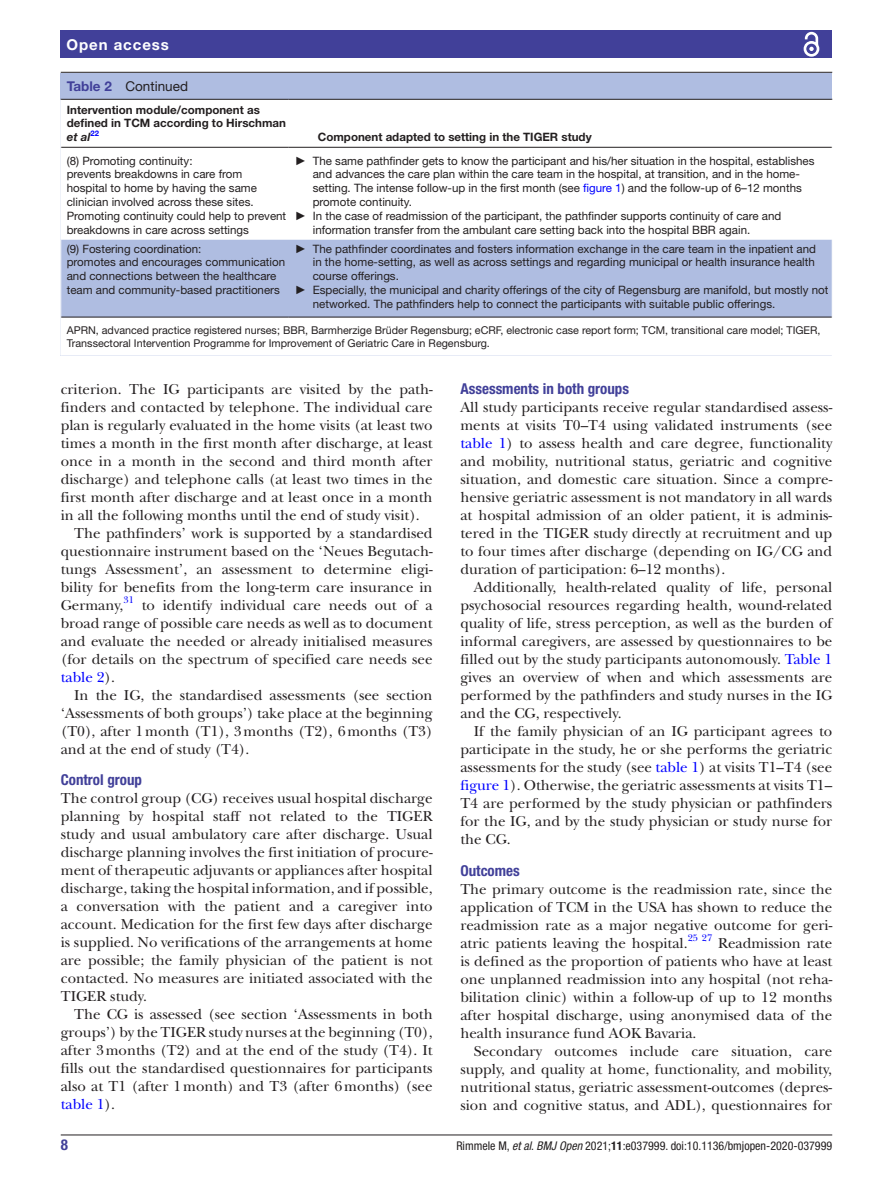
<style>
.page{position:relative;width:893px;height:1191px;background:#fff}
.page>*{position:absolute;margin:0;border:0;box-sizing:border-box;transform-origin:0 0}
.t1{font:15px/18px "New Baskerville";color:#231f20;text-align:justify}
.t2{font:700 condensed 15px "Helvetica Neue LT Std";color:#414099}
.t3{font:700 15px "Helvetica Neue LT Std";letter-spacing:.065em;color:#fff}
.t4{font:13.5px "Helvetica Neue LT Std";color:#231f20}
.t5{font:condensed 12px "Helvetica Neue LT Std";color:#231f20}
.t6{font:11.55px/13.8px "Helvetica Neue LT Std";color:#231f20}
.t7{font:700 11.55px/13.8px "Helvetica Neue LT Std";color:#231f20}
.t8{font:10.8px/12.9px "Helvetica Neue LT Std";color:#231f20}
.t9{font:9.9px "New Baskerville";color:#00f}
.s1{font-weight:700;color:#414099}
.s2{font-style:italic}
.s3{font-family:"Arial";font-size:12px}
.s4{color:#00f}
.s5{font-weight:700}
</style>
<div class="page">
<hr style="left:61px;top:1134px;width:771px;height:1px;background:#231f20">
<div style="left:61px;top:31px;width:771px;height:27px;background:#414099"></div>
<svg style="left:803px;top:31px;width:17px;height:26px"></svg>
<div style="left:61px;top:91px;width:771px;height:265px;background:#afbde1"></div>
<div style="left:61px;top:100px;width:771px;height:256px;background:#fff"></div>
<svg style="left:61px;top:240px;width:771px;height:77px"></svg>
<hr style="left:61px;top:99px;width:228px;height:1px;background:#231f20">
<hr style="left:61px;top:147px;width:228px;height:1px;background:#231f20">
<hr style="left:289px;top:99px;width:543px;height:1px;background:#231f20">
<hr style="left:289px;top:147px;width:543px;height:1px;background:#231f20">
<hr style="left:61px;top:317px;width:228px;height:1px;background:#231f20">
<hr style="left:289px;top:317px;width:543px;height:1px;background:#231f20">
<hr style="left:67px;top:346px;width:765px;height:1px;background:#fff">
<div style="left:61px;top:73px;width:771px;height:18px;background:#afbde1"></div>
<hr style="left:61px;top:72px;width:771px;height:1px;background:#231f20">
<p class="t3" style="left:66px;top:35px;width:104px">Open access</p>
<p class="t4" style="left:67px;top:78px;width:123px"><span class="s1">Table 2</span> Continued</p>
<p class="t7" style="left:67px;top:102px;width:221px">Intervention module/component as defined in TCM according to Hirschman <span class="s2">et al</span><sup>22</sup></p>
<p class="t7" style="left:318px;top:130px;width:275px">Component adapted to setting in the TIGER study</p>
<p class="t6" style="left:67px;top:153px;width:221px">(8) Promoting continuity:<br>prevents breakdowns in care from<br>hospital to home by having the same clinician involved across these sites.<br>Promoting continuity could help to prevent breakdowns in care across settings</p>
<p class="t6" style="left:295px;top:153px;width:521px"><span class="s3">►</span> The same pathfinder gets to know the participant and his/her situation in the hospital, establishes</p>
<p class="t6" style="left:313px;top:167px;width:489px">and advances the care plan within the care team in the hospital, at transition, and in the home-</p>
<p class="t6" style="left:313px;top:181px;width:491px">setting. The intense follow-up in the first month (see <span class="s4">figure 1</span>) and the follow-up of 6–12 months</p>
<p class="t6" style="left:313px;top:195px;width:101px">promote continuity.</p>
<p class="t6" style="left:295px;top:209px;width:488px"><span class="s3">►</span> In the case of readmission of the participant, the pathfinder supports continuity of care and</p>
<p class="t6" style="left:313px;top:223px;width:439px">information transfer from the ambulant care setting back into the hospital BBR again.</p>
<p class="t6" style="left:67px;top:241px;width:220px">(9) Fostering coordination:<br>promotes and encourages communication and connections between the healthcare team and community-based practitioners</p>
<p class="t6" style="left:295px;top:241px;width:523px"><span class="s3">►</span> The pathfinder coordinates and fosters information exchange in the care team in the inpatient and</p>
<p class="t6" style="left:313px;top:255px;width:504px">in the home-setting, as well as across settings and regarding municipal or health insurance health</p>
<p class="t6" style="left:313px;top:269px;width:88px">course offerings.</p>
<p class="t6" style="left:295px;top:283px;width:535px"><span class="s3">►</span> Especially, the municipal and charity offerings of the city of Regensburg are manifold, but mostly not</p>
<p class="t6" style="left:313px;top:297px;width:464px">networked. The pathfinders help to connect the participants with suitable public offerings.</p>
<p class="t8" style="left:67px;top:323px;width:755px">APRN, advanced practice registered nurses; BBR, Barmherzige Brüder Regensburg; eCRF, electronic case report form; TCM, transitional care model; TIGER,<br>Transsectoral Intervention Programme for Improvement of Geriatric Care in Regensburg.</p>
<p class="t1" style="left:61px;top:380px;width:373px">criterion. The IG participants are visited by the path-</p>
<p class="t1" style="left:61px;top:398px;width:373px">finders and contacted by telephone. The individual care</p>
<p class="t1" style="left:61px;top:416px;width:373px">plan is regularly evaluated in the home visits (at least two</p>
<p class="t1" style="left:61px;top:434px;width:373px">times a month in the first month after discharge, at least</p>
<p class="t1" style="left:61px;top:452px;width:373px">once in a month in the second and third month after</p>
<p class="t1" style="left:61px;top:470px;width:373px">discharge) and telephone calls (at least two times in the</p>
<p class="t1" style="left:61px;top:488px;width:373px">first month after discharge and at least once in a month</p>
<p class="t1" style="left:61px;top:506px;width:361px">in all the following months until the end of study visit).</p>
<p class="t1" style="left:74px;top:524px;width:360px">The pathfinders’ work is supported by a standardised</p>
<p class="t1" style="left:61px;top:542px;width:373px">questionnaire instrument based on the ‘Neues Begutach-</p>
<p class="t1" style="left:61px;top:560px;width:373px">tungs Assessment’, an assessment to determine eligi-</p>
<p class="t1" style="left:61px;top:578px;width:373px">bility for benefits from the long-term care insurance in</p>
<p class="t1" style="left:61px;top:596px;width:75px">Germany,<sup>31</sup></p>
<p class="t1" style="left:61px;top:596px;width:373px;text-indent:81px">to identify individual care needs out of a broad range of possible care needs as well as to document and evaluate the needed or already initialised measures (for details on the spectrum of specified care needs see <span class="s4">table 2</span>).</p>
<p class="t1" style="left:61px;top:686px;width:373px;text-indent:14px">In the IG, the standardised assessments (see section ‘Assessments of both groups’) take place at the beginning (T0), after 1month (T1), 3months (T2), 6months (T3) and at the end of study (T4).</p>
<p class="t2" style="left:61px;top:771px;width:83px">Control group</p>
<p class="t1" style="left:61px;top:789px;width:373px">The control group (CG) receives usual hospital discharge planning by hospital staff not related to the TIGER study and usual ambulatory care after discharge. Usual discharge planning involves the first initiation of procure&shy;ment of therapeutic adjuvants or appliances after hospital discharge, taking the hospital information, and if possible, a conversation with the patient and a caregiver into account. Medication for the first few days after discharge is supplied. No verifications of the arrangements at home are possible; the family physician of the patient is not contacted. No measures are initiated associated with the TIGER study.</p>
<p class="t1" style="left:61px;top:1005px;width:373px;text-indent:14px">The CG is assessed (see section ‘Assessments in both groups’) by the TIGER study nurses at the beginning (T0), after 3months (T2) and at the end of the study (T4). It fills out the standardised questionnaires for participants also at T1 (after 1month) and T3 (after 6months) (see <span class="s4">table 1</span>).</p>
<p class="t2" style="left:460px;top:380px;width:170px">Assessments in both groups</p>
<p class="t1" style="left:460px;top:398px;width:373px">All study participants receive regular standardised assess&shy;ments at visits T0–T4 using validated instruments (see <span class="s4">table 1</span>) to assess health and care degree, functionality and mobility, nutritional status, geriatric and cognitive situation, and domestic care situation. Since a compre&shy;hensive geriatric assessment is not mandatory in all wards at hospital admission of an older patient, it is adminis&shy;tered in the TIGER study directly at recruitment and up to four times after discharge (depending on IG/CG and duration of participation: 6–12 months).</p>
<p class="t1" style="left:460px;top:578px;width:373px;text-indent:14px">Additionally, health-related quality of life, personal psychosocial resources regarding health, wound-related quality of life, stress perception, as well as the burden of informal caregivers, are assessed by questionnaires to be filled out by the study participants autonomously. <span class="s4">Table 1 </span>gives an overview of when and which assessments are performed by the pathfinders and study nurses in the IG and the CG, respectively.</p>
<p class="t1" style="left:460px;top:722px;width:373px;text-indent:14px">If the family physician of an IG participant agrees to participate in the study, he or she performs the geriatric assessments for the study (see <span class="s4">table 1</span>) at visits T1–T4 (see <span class="s4">figure 1</span>). Otherwise, the geriatric assessments at visits T1– T4 are performed by the study physician or pathfinders for the IG, and by the study physician or study nurse for the CG.</p>
<p class="t2" style="left:460px;top:861px;width:61px">Outcomes</p>
<p class="t1" style="left:460px;top:880px;width:373px">The primary outcome is the readmission rate, since the application of TCM in the USA has shown to reduce the readmission rate as a major negative outcome for geri&shy;atric patients leaving the hospital.</p>
<p class="t9" style="left:688px;top:932px;width:26px">25 27</p>
<p class="t1" style="left:460px;top:934px;width:373px;text-indent:258px">Readmission rate is defined as the proportion of patients who have at least one unplanned readmission into any hospital (not reha&shy;bilitation clinic) within a follow-up of up to 12 months after hospital discharge, using anonymised data of the health insurance fund AOK Bavaria.</p>
<p class="t1" style="left:460px;top:1042px;width:373px;text-indent:14px">Secondary outcomes include care situation, care supply, and quality at home, functionality, and mobility, nutritional status, geriatric assessment-outcomes (depres&shy;sion and cognitive status, and ADL), questionnaires for</p>
<p class="t2" style="left:61px;top:1135px;width:9px">8</p>
<p class="t5" style="left:456px;top:1138px;width:377px">Rimmele M, <span class="s2">et al</span>. <span class="s2">BMJ Open</span> 2021;<span class="s5">11</span>:e037999. doi:10.1136/bmjopen-2020-037999</p>
</div>
